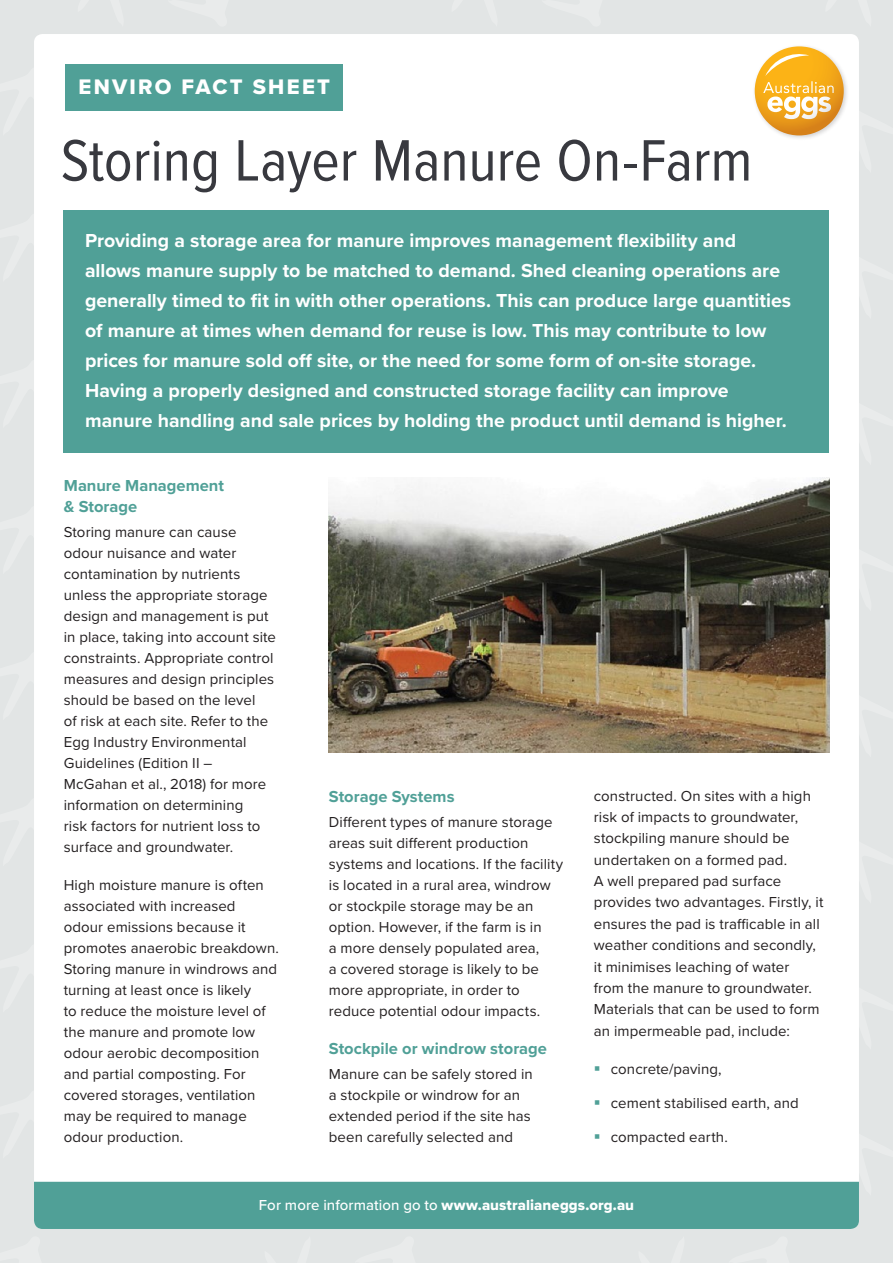
<style>
.page{position:relative;width:893px;height:1263px;background:#e2e5e5}
.page>*{position:absolute;margin:0;border:0;box-sizing:border-box;transform-origin:0 0}
.t1{font:60.45px "Proxima Nova Cond";color:#38393f}
.t2{font:21.9px "Proxima Nova Extrabld";letter-spacing:.1em;color:#fff}
.t3{font:700 19.5px/30px "Proxima Nova";color:#fff}
.t4{font:700 16.5px/21px "Proxima Nova";color:#50a097}
.t5{font:15px/21px "Proxima Nova";letter-spacing:.005em;color:#231f20}
.t6{font:15px "Proxima Nova Extrabld";letter-spacing:.005em;color:#fff}
.s1{font-family:"Proxima Nova";font-weight:500}
</style>
<div class="page">
<div style="left:34px;top:34px;width:825px;height:1195px;background:#fff;border-radius:9px"></div>
<div style="left:64px;top:211px;width:765px;height:242px;background:#50a097"></div>
<div style="left:65px;top:64px;width:278px;height:46px;background:#50a097"></div>
<div style="left:752px;top:44px;width:97px;height:97px;background:#231f20;opacity:.2"></div>
<svg style="left:755px;top:46px;width:89px;height:89px;background:#e5971d"></svg>
<svg style="left:763px;top:50px;width:71px;height:69px"></svg>
<div style="left:34px;top:1182px;width:825px;height:47px;background:#50a097"></div>
<img style="left:329px;top:478px;width:500px;height:275px">
<h2 class="t2" style="left:78px;top:70px;width:253px">ENVIRO FACT SHEET</h2>
<h1 class="t1" style="left:61px;top:116px;width:693px">Storing Layer Manure On-Farm</h1>
<p class="t3" style="left:85px;top:225px;width:708px">Providing a storage area for manure improves management flexibility and allows manure supply to be matched to demand. Shed cleaning operations are generally timed to fit in with other operations. This can produce large quantities of manure at times when demand for reuse is low. This may contribute to low prices for manure sold off site, or the need for some form of on-site storage.<br>Having a properly designed and constructed storage facility can improve manure handling and sale prices by holding the product until demand is higher.</p>
<p class="t4" style="left:64px;top:475px;width:162px">Manure Management &amp; Storage</p>
<p class="t5" style="left:64px;top:521px;width:214px">Storing manure can cause odour nuisance and water contamination by nutrients unless the appropriate storage design and management is put in place, taking into account site constraints. Appropriate control measures and design principles should be based on the level<br>of risk at each site. Refer to the<br>Egg Industry Environmental<br>Guidelines (Edition II –<br>McGahan et al., 2018) for more information on determining<br>risk factors for nutrient loss to surface and groundwater.</p>
<p class="t5" style="left:64px;top:874px;width:217px">High moisture manure is often associated with increased<br>odour emissions because it promotes anaerobic breakdown.<br>Storing manure in windrows and turning at least once is likely<br>to reduce the moisture level of the manure and promote low odour aerobic decomposition and partial composting. For covered storages, ventilation may be required to manage odour production.</p>
<p class="t4" style="left:329px;top:785px;width:127px">Storage Systems</p>
<p class="t5" style="left:329px;top:811px;width:236px">Different types of manure storage areas suit different production systems and locations. If the facility is located in a rural area, windrow or stockpile storage may be an option. However, if the farm is in<br>a more densely populated area,<br>a covered storage is likely to be more appropriate, in order to reduce potential odour impacts.</p>
<p class="t4" style="left:329px;top:1038px;width:220px">Stockpile or windrow storage</p>
<p class="t5" style="left:329px;top:1063px;width:205px">Manure can be safely stored in a stockpile or windrow for an extended period if the site has been carefully selected and</p>
<p class="t5" style="left:594px;top:784px;width:231px">constructed. On sites with a high risk of impacts to groundwater, stockpiling manure should be undertaken on a formed pad.<br>A well prepared pad surface provides two advantages. Firstly, it ensures the pad is trafficable in all weather conditions and secondly, it minimises leaching of water<br>from the manure to groundwater.<br>Materials that can be used to form an impermeable pad, include:</p>
<p class="t5" style="left:611px;top:1058px;width:112px">concrete/paving,</p>
<p class="t5" style="left:611px;top:1092px;width:189px">cement stabilised earth, and</p>
<p class="t5" style="left:611px;top:1126px;width:118px">compacted earth.</p>
<p class="t6" style="left:259px;top:1194px;width:377px"><span class="s1">For more information go to</span> www.australianeggs.org.au</p>
</div>
